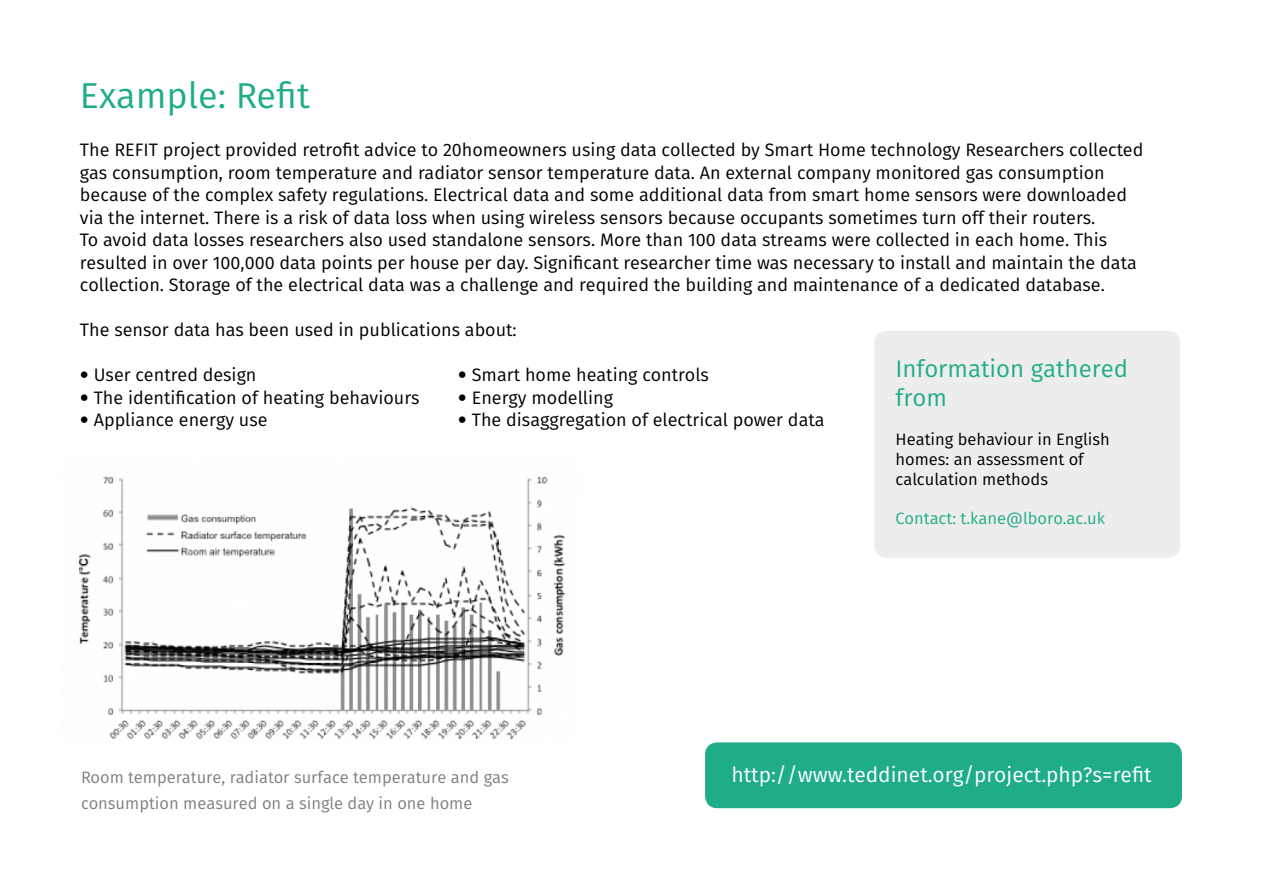
<style>
.page{position:relative;width:1263px;height:893px;background:#fff}
.page>*{position:absolute;margin:0;border:0;box-sizing:border-box;transform-origin:0 0}
.t1{font:36px "Fira Sans";color:#1fad87}
.t2{font:24px/28.8px "Fira Sans";color:#1fad87}
.t3{font:21px "Fira Sans";color:#fff}
.t4{font:18px/22.5px "Fira Sans";color:#000}
.t5{font:16.5px/25.5px "Fira Sans";color:#808080}
.t6{font:16.5px/19.8px "Fira Sans";color:#000}
.t7{font:16.5px "Fira Sans";color:#1fad87}
.s1{font-family:"Helvetica Neue";font-weight:300}
</style>
<div class="page">
<div style="left:874px;top:331px;width:306px;height:227px;background:#ededed;border-radius:12px"></div>
<img style="left:79px;top:476px;width:487px;height:264px">
<div style="left:705px;top:742px;width:477px;height:66px;background:#1fad87;border-radius:12px"></div>
<h1 class="t1" style="left:80px;top:70px;width:231px">Example: Refit</h1>
<p class="t4" style="left:80px;top:138px;width:1065px">The REFIT project provided retrofit advice to 20homeowners using data collected by Smart Home technology Researchers collected gas consumption, room temperature and radiator sensor temperature data. An external company monitored gas consumption because of the complex safety regulations. Electrical data and some additional data from smart home sensors were downloaded via the internet. There is a risk of data loss when using wireless sensors because occupants sometimes turn off their routers.<br>To avoid data losses researchers also used standalone sensors. More than 100 data streams were collected in each home. This resulted in over 100,000 data points per house per day. Significant researcher time was necessary to install and maintain the data collection. Storage of the electrical data was a challenge and required the building and maintenance of a dedicated database.</p>
<p class="t4" style="left:80px;top:318px;width:438px">The sensor data has been used in publications about:</p>
<p class="t4" style="left:80px;top:363px;width:178px"><span class="s1">•</span> User centred design</p>
<p class="t4" style="left:458px;top:363px;width:252px"><span class="s1">•</span> Smart home heating controls</p>
<p class="t4" style="left:80px;top:386px;width:341px"><span class="s1">•</span> The identification of heating behaviours</p>
<p class="t4" style="left:458px;top:386px;width:157px"><span class="s1">•</span> Energy modelling</p>
<p class="t4" style="left:80px;top:408px;width:189px"><span class="s1">•</span> Appliance energy use</p>
<p class="t4" style="left:458px;top:408px;width:368px"><span class="s1">•</span> The disaggregation of electrical power data</p>
<h2 class="t2" style="left:895px;top:354px;width:234px">Information gathered from</h2>
<p class="t6" style="left:895px;top:430px;width:216px">Heating behaviour in English homes: an assessment of calculation methods</p>
<p class="t7" style="left:895px;top:507px;width:211px">Contact: t.kane@lboro.ac.uk</p>
<p class="t5" style="left:81px;top:764px;width:429px">Room temperature, radiator surface temperature and gas consumption measured on a single day in one home</p>
<p class="t3" style="left:731px;top:760px;width:422px">http://www.teddinet.org/project.php?s=refit</p>
</div>
